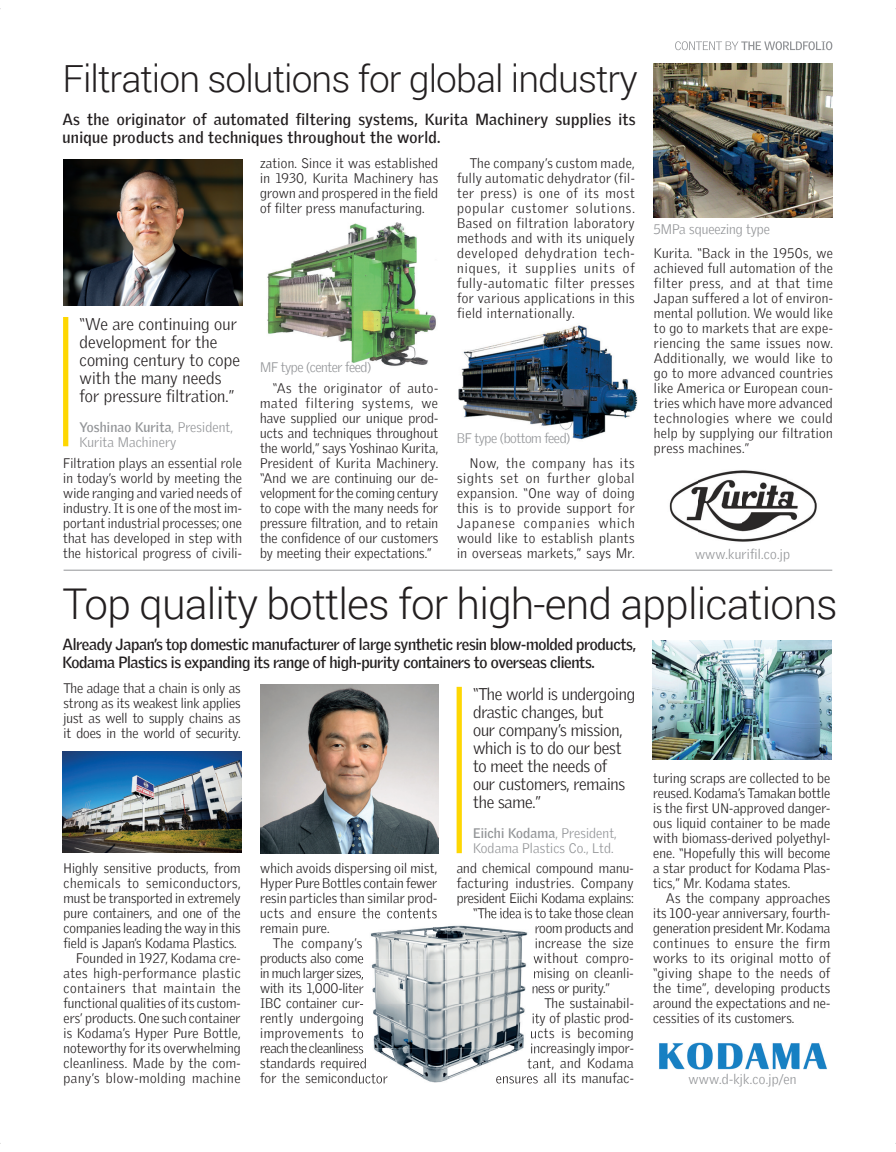
<style>
.page{position:relative;width:896px;height:1152px;background:#fff}
.page>*{position:absolute;margin:0;border:0;box-sizing:border-box;transform-origin:0 0}
.t1{font:300 42.45px "Roboto";letter-spacing:-.02em;color:#231f20}
.t2{font:300 37.35px "Roboto";letter-spacing:-.025em;color:#231f20}
.t3{font:300 16.5px/18px "Griffith Gothic";letter-spacing:-.01em;color:#231f20}
.t4{font:300 16.5px/18px "Griffith Gothic";letter-spacing:.01em;color:#231f20}
.t5{font:700 15.75px/18px "Griffith Gothic";letter-spacing:-.02em;color:#231f20}
.t6{font:700 15.75px/18px "Griffith Gothic";letter-spacing:.02em;color:#231f20}
.t7{font:300 13.5px/15px "Griffith Gothic";letter-spacing:.01em;color:#231f20;text-align:justify}
.t8{font:300 13.5px "Griffith Gothic";letter-spacing:-.01em;color:#231f20}
.t9{font:300 13.5px/15px "Griffith Gothic";color:#939598}
.t10{font:300 13.5px "Griffith Gothic";letter-spacing:.04em;color:#231f20}
.t11{font:300 13.5px "Griffith Gothic";letter-spacing:-.03em;color:#939598}
.t12{font:300 13.5px "Griffith Gothic";letter-spacing:.02em;color:#939598}
.t13{font:300 13.5px "Griffith Gothic";letter-spacing:.045em;color:#231f20}
.t14{font:300 13.5px "Griffith Gothic";letter-spacing:.035em;color:#231f20}
.t15{font:300 13.5px "Griffith Gothic";letter-spacing:-.02em;color:#231f20}
.s1{font-weight:700}
</style>
<div class="page">
<svg style="left:675px;top:41px;width:157px;height:9px"></svg>
<hr style="left:64px;top:569px;width:768px;height:1px;background:#939598">
<img style="left:260px;top:684px;width:179px;height:169px">
<div style="left:456px;top:686px;width:6px;height:167px;background:#fed702"></div>
<img style="left:659px;top:1042px;width:168px;height:27px">
<img style="left:359px;top:918px;width:178px;height:166px">
<img style="left:363px;top:915px;width:74px;height:3px">
<svg style="left:358px;top:937px;width:9px;height:133px"></svg>
<img style="left:359px;top:1072px;width:29px;height:11px">
<img style="left:480px;top:915px;width:57px;height:3px">
<svg style="left:532px;top:922px;width:5px;height:73px"></svg>
<svg style="left:527px;top:1012px;width:10px;height:57px"></svg>
<img style="left:496px;top:1072px;width:41px;height:11px">
<img style="left:653px;top:640px;width:178px;height:120px">
<img style="left:62px;top:751px;width:179px;height:101px">
<div style="left:63px;top:317px;width:5px;height:129px;background:#fed702"></div>
<img style="left:63px;top:160px;width:179px;height:145px">
<img style="left:669px;top:470px;width:148px;height:72px">
<img style="left:267px;top:222px;width:169px;height:144px">
<img style="left:458px;top:325px;width:179px;height:115px">
<img style="left:653px;top:63px;width:179px;height:154px">
<h2 class="t2" style="left:62px;top:52px;width:577px">Filtration solutions for global industry</h2>
<p class="t6" style="left:62px;top:110px;width:575px">As the originator of automated filtering systems, Kurita Machinery supplies its unique products and techniques throughout the world.</p>
<p class="t7" style="left:260px;top:155px;width:180px">zation. Since it was established in 1930, Kurita Machinery has grown and prospered in the field of filter press manufacturing.</p>
<p class="t4" style="left:80px;top:315px;width:162px">“We are continuing our development for the coming century to cope with the many needs for pressure filtration.”</p>
<p class="t9" style="left:80px;top:419px;width:155px"><span class="s1">Yoshinao Kurita</span>, President,<br>Kurita Machinery</p>
<p class="t7" style="left:63px;top:455px;width:180px">Filtration plays an essential role in today’s world by meeting the wide ranging and varied needs of industry. It is one of the most im&shy;portant industrial processes; one that has developed in step with the historical progress of civili-</p>
<p class="t11" style="left:260px;top:359px;width:112px">MF type (center feed)</p>
<p class="t7" style="left:260px;top:380px;width:180px;text-indent:13px">“As the originator of auto&shy;mated filtering systems, we have supplied our unique prod&shy;ucts and techniques throughout the world,” says Yoshinao Kurita, President of Kurita Machinery. “And we are continuing our de&shy;velopment for the coming century to cope with the many needs for pressure filtration, and to retain the confidence of our customers by meeting their expectations.”</p>
<p class="t7" style="left:457px;top:155px;width:179px;text-indent:13px">The company’s custom made, fully automatic dehydrator (fil&shy;ter press) is one of its most popular customer solutions.<br>Based on filtration laboratory methods and with its uniquely developed dehydration tech&shy;niques, it supplies units of fully-automatic filter presses for various applications in this field internationally.</p>
<p class="t11" style="left:457px;top:430px;width:115px">BF type (bottom feed)</p>
<p class="t7" style="left:457px;top:455px;width:179px;text-indent:13px">Now, the company has its sights set on further global expansion. “One way of doing this is to provide support for Japanese companies which would like to establish plants in overseas markets,” says Mr.</p>
<p class="t9" style="left:653px;top:222px;width:118px">5MPa squeezing type</p>
<p class="t7" style="left:654px;top:245px;width:180px">Kurita. “Back in the 1950s, we achieved full automation of the filter press, and at that time Japan suffered a lot of environ&shy;mental pollution. We would like to go to markets that are expe&shy;riencing the same issues now.<br>Additionally, we would like to go to more advanced countries like America or European coun&shy;tries which have more advanced technologies where we could help by supplying our filtration press machines.”</p>
<p class="t12" style="left:695px;top:546px;width:97px">www.kurifil.co.jp</p>
<h1 class="t1" style="left:62px;top:574px;width:777px">Top quality bottles for high-end applications</h1>
<p class="t5" style="left:62px;top:635px;width:575px">Already Japan’s top domestic manufacturer of large synthetic resin blow-molded products,<br>Kodama Plastics is expanding its range of high-purity containers to overseas clients.</p>
<p class="t7" style="left:64px;top:680px;width:179px">The adage that a chain is only as strong as its weakest link applies just as well to supply chains as it does in the world of security.</p>
<p class="t7" style="left:64px;top:860px;width:179px;text-align:right">Highly sensitive products, from chemicals to semiconductors, must be transported in extremely pure containers, and one of the companies leading the way in this field is Japan’s Kodama Plastics.<br>Founded in 1927, Kodama cre&shy;ates high-performance plastic containers that maintain the functional qualities of its custom&shy;ers’ products. One such container is Kodama’s Hyper Pure Bottle, noteworthy for its overwhelming cleanliness. Made by the com&shy;pany’s blow-molding machine</p>
<p class="t7" style="left:260px;top:860px;width:179px">which avoids dispersing oil mist,</p>
<p class="t7" style="left:260px;top:875px;width:179px">Hyper Pure Bottles contain fewer</p>
<p class="t7" style="left:260px;top:890px;width:179px">resin particles than similar prod-</p>
<p class="t10" style="left:260px;top:905px;width:178px">ucts and ensure the contents</p>
<p class="t7" style="left:260px;top:920px;width:71px">remain pure.</p>
<p class="t10" style="left:273px;top:935px;width:91px">The company’s</p>
<p class="t8" style="left:260px;top:950px;width:105px">products also come</p>
<p class="t8" style="left:260px;top:965px;width:105px">in much larger sizes,</p>
<p class="t8" style="left:260px;top:980px;width:105px">with its 1,000-liter</p>
<p class="t7" style="left:260px;top:995px;width:105px">IBC container cur-</p>
<p class="t7" style="left:260px;top:1010px;width:105px">rently undergoing</p>
<p class="t13" style="left:260px;top:1025px;width:105px">improvements to</p>
<p class="t15" style="left:260px;top:1040px;width:105px">reach the cleanliness</p>
<p class="t7" style="left:260px;top:1055px;width:108px">standards required</p>
<p class="t7" style="left:260px;top:1070px;width:129px">for the semiconductor</p>
<p class="t3" style="left:473px;top:684px;width:164px">“The world is undergoing drastic changes, but<br>our company’s mission, which is to do our best to meet the needs of<br>our customers, remains the same.”</p>
<p class="t9" style="left:473px;top:825px;width:145px"><span class="s1">Eiichi Kodama</span>, President,<br>Kodama Plastics Co., Ltd.</p>
<p class="t7" style="left:457px;top:860px;width:178px">and chemical compound manu-</p>
<p class="t7" style="left:457px;top:875px;width:178px">facturing industries. Company</p>
<p class="t8" style="left:457px;top:890px;width:179px">president Eiichi Kodama explains:</p>
<p class="t8" style="left:473px;top:905px;width:162px">“The idea is to take those clean</p>
<p class="t8" style="left:535px;top:920px;width:101px">room products and</p>
<p class="t7" style="left:535px;top:935px;width:101px">increase the size</p>
<p class="t14" style="left:533px;top:950px;width:102px">without compro-</p>
<p class="t7" style="left:533px;top:965px;width:102px">mising on cleanli-</p>
<p class="t8" style="left:532px;top:980px;width:80px">ness or purity.”</p>
<p class="t7" style="left:544px;top:995px;width:91px">The sustainabil-</p>
<p class="t7" style="left:532px;top:1010px;width:104px">ity of plastic prod-</p>
<p class="t13" style="left:530px;top:1025px;width:105px">ucts is becoming</p>
<p class="t7" style="left:530px;top:1040px;width:105px">increasingly impor-</p>
<p class="t14" style="left:527px;top:1055px;width:108px">tant, and Kodama</p>
<p class="t7" style="left:496px;top:1070px;width:140px">ensures all its manufac-</p>
<p class="t7" style="left:653px;top:770px;width:179px">turing scraps are collected to be reused. Kodama’s Tamakan bottle is the first UN-approved danger&shy;ous liquid container to be made with biomass-derived polyethyl&shy;ene. “Hopefully this will become a star product for Kodama Plas&shy;tics,” Mr. Kodama states.</p>
<p class="t7" style="left:653px;top:890px;width:179px;text-indent:13px">As the company approaches its 100-year anniversary, fourth&shy;generation president Mr. Kodama continues to ensure the firm works to its original motto of “giving shape to the needs of the time”, developing products around the expectations and ne&shy;cessities of its customers.</p>
<p class="t12" style="left:688px;top:1071px;width:109px">www.d-kjk.co.jp/en</p>
</div>
